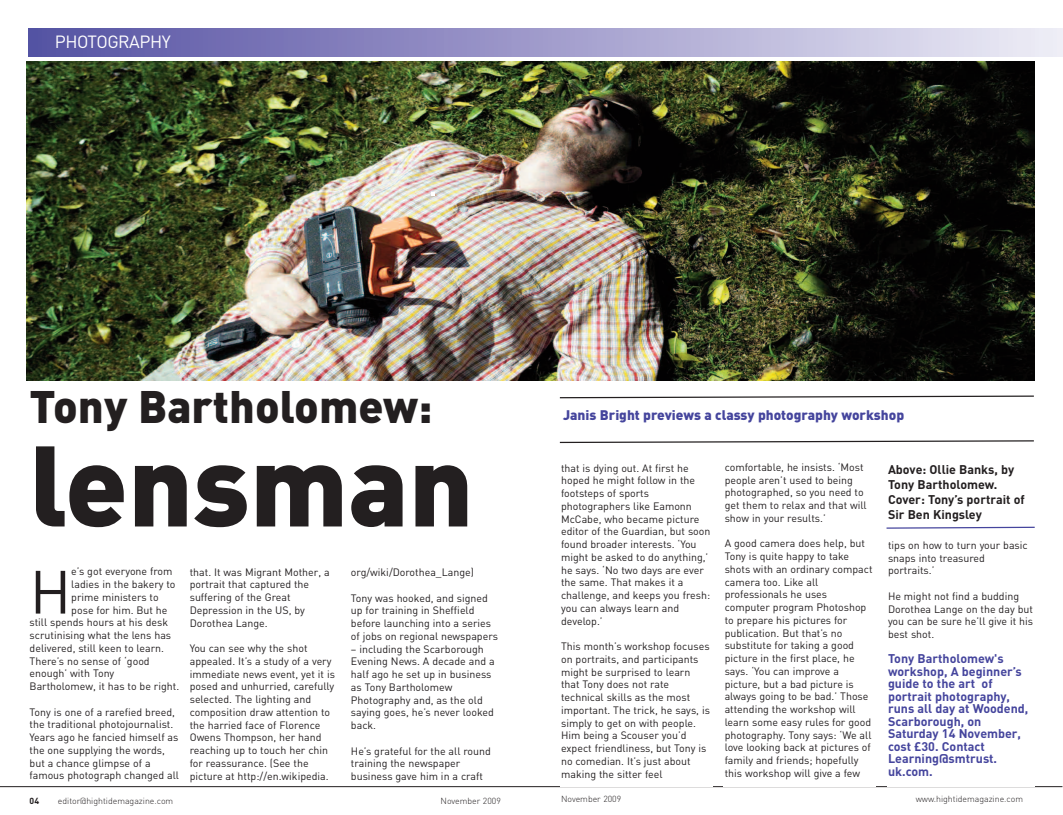
<style>
.page{position:relative;width:1063px;height:815px;background:#fff}
.page>*{position:absolute;margin:0;border:0;box-sizing:border-box;transform-origin:0 0}
.t1{font:900 112.5px "DIN";color:#231f20}
.t2{font:60px "DIN";color:#231f20}
.t3{font:900 45px "DIN";color:#231f20}
.t4{font:17.5px "DIN";letter-spacing:-.025em;color:#fff}
.t5{font:900 13.75px "DIN";color:#45459d}
.t6{font:700 12.5px/12.5px "DIN";color:#45459d}
.t7{font:700 12.5px/15px "DIN";color:#231f20}
.t8{font:10.62px/12.8px "DIN";color:#231f20}
.t9{font:300 8.75px "DIN";color:#231f20}
.t10{font:700 8.75px "DIN";color:#231f20}
</style>
<div class="page">
<hr style="left:0;top:786px;width:1062px;height:1px;background:#231f20">
<img style="left:28px;top:28px;width:1035px;height:29px">
<img style="left:26px;top:62px;width:1009px;height:318px">
<svg style="left:431px;top:192px;width:3px;height:4px"></svg>
<svg style="left:559px;top:395px;width:475px;height:4px"></svg>
<svg style="left:559px;top:440px;width:475px;height:4px"></svg>
<div style="left:560px;top:462px;width:153px;height:325px;background:#fff"></div>
<div style="left:723px;top:461px;width:153px;height:326px;background:#fff"></div>
<div style="left:887px;top:539px;width:148px;height:248px;background:#fff"></div>
<svg style="left:886px;top:526px;width:149px;height:3px"></svg>
<h3 class="t4" style="left:55px;top:32px;width:117px">PHOTOGRAPHY</h3>
<h3 class="t3" style="left:30px;top:381px;width:404px">Tony Bartholomew:</h3>
<h1 class="t1" style="left:30px;top:422px;width:446px">lensman</h1>
<p class="t8" style="left:351px;top:566px;width:124px">org/wiki/Dorothea_Lange)</p>
<p class="t8" style="left:351px;top:592px;width:149px">Tony was hooked, and signed up for training in Sheffield before launching into a series of jobs on regional newspapers</p>
<p class="t8" style="left:351px;top:643px;width:145px">– including the Scarborough<br>Evening News. A decade and a half ago he set up in business as Tony Bartholomew<br>Photography and, as the old saying goes, he’s never looked back.</p>
<p class="t8" style="left:351px;top:745px;width:141px">He’s grateful for the all round training the newspaper business gave him in a craft</p>
<h2 class="t2" style="left:30px;top:558px;width:43px">H</h2>
<p class="t8" style="left:71px;top:565px;width:103px">e’s got everyone from</p>
<p class="t8" style="left:190px;top:566px;width:141px">that. It was Migrant Mother, a portrait that captured the suffering of the Great<br>Depression in the US, by<br>Dorothea Lange.</p>
<p class="t8" style="left:190px;top:642px;width:147px">You can see why the shot appealed. It’s a study of a very immediate news event, yet it is posed and unhurried, carefully selected. The lighting and composition draw attention to the harried face of Florence<br>Owens Thompson, her hand reaching up to touch her chin for reassurance. (See the picture at http://en.wikipedia.</p>
<p class="t8" style="left:71px;top:578px;width:106px">ladies in the bakery to</p>
<p class="t8" style="left:71px;top:591px;width:89px">prime ministers to</p>
<p class="t8" style="left:71px;top:604px;width:98px">pose for him. But he</p>
<p class="t8" style="left:30px;top:616px;width:140px">still spends hours at his desk</p>
<p class="t8" style="left:30px;top:629px;width:143px">scrutinising what the lens has</p>
<p class="t8" style="left:30px;top:642px;width:136px">delivered, still keen to learn.</p>
<p class="t8" style="left:30px;top:655px;width:122px">There’s no sense of ‘good</p>
<p class="t8" style="left:30px;top:667px;width:86px">enough’ with Tony</p>
<p class="t8" style="left:30px;top:680px;width:151px">Bartholomew, it has to be right.</p>
<p class="t8" style="left:30px;top:706px;width:151px">Tony is one of a rarefied breed, the traditional photojournalist.<br>Years ago he fancied himself as the one supplying the words, but a chance glimpse of a famous photograph changed all</p>
<p class="t10" style="left:30px;top:795px;width:11px">04</p>
<p class="t9" style="left:58px;top:795px;width:117px">editor@hightidemagazine.com</p>
<p class="t9" style="left:441px;top:795px;width:62px">November 2009</p>
<p class="t5" style="left:563px;top:407px;width:342px">Janis Bright previews a classy photography workshop</p>
<p class="t8" style="left:561px;top:462px;width:151px">that is dying out. At first he hoped he might follow in the footsteps of sports photographers like Eamonn<br>McCabe, who became picture editor of the Guardian, but soon found broader interests. ‘You might be asked to do anything,’ he says. ‘No two days are ever the same. That makes it a challenge, and keeps you fresh: you can always learn and develop.’</p>
<p class="t8" style="left:561px;top:640px;width:150px">This month’s workshop focuses on portraits, and participants might be surprised to learn that Tony does not rate technical skills as the most important. The trick, he says, is simply to get on with people.<br>Him being a Scouser you’d expect friendliness, but Tony is no comedian. It’s just about making the sitter feel</p>
<p class="t8" style="left:725px;top:461px;width:144px">comfortable, he insists. ‘Most people aren’t used to being photographed, so you need to get them to relax and that will show in your results.’</p>
<p class="t8" style="left:725px;top:537px;width:149px">A good camera does help, but<br>Tony is quite happy to take shots with an ordinary compact camera too. Like all professionals he uses computer program Photoshop to prepare his pictures for publication. But that’s no substitute for taking a good picture in the first place, he says. ‘You can improve a picture, but a bad picture is always going to be bad.’ Those attending the workshop will learn some easy rules for good photography. Tony says: ‘We all love looking back at pictures of family and friends; hopefully this workshop will give a few</p>
<p class="t8" style="left:888px;top:539px;width:141px">tips on how to turn your basic snaps into treasured portraits.’</p>
<p class="t7" style="left:888px;top:462px;width:138px">Above: Ollie Banks, by<br>Tony Bartholomew.<br>Cover: Tony’s portrait of<br>Sir Ben Kingsley</p>
<p class="t8" style="left:888px;top:590px;width:147px">He might not find a budding<br>Dorothea Lange on the day but you can be sure he’ll give it his best shot.</p>
<p class="t6" style="left:888px;top:653px;width:142px">Tony Bartholomew's workshop, A beginner’s guide to the art of portrait photography, runs all day at Woodend,<br>Scarborough, on<br>Saturday 14 November, cost £30. Contact<br>Learning@smtrust. uk.com.</p>
<p class="t9" style="left:561px;top:794px;width:62px">November 2009</p>
<p class="t9" style="left:916px;top:794px;width:109px">www.hightidemagazine.com</p>
</div>
